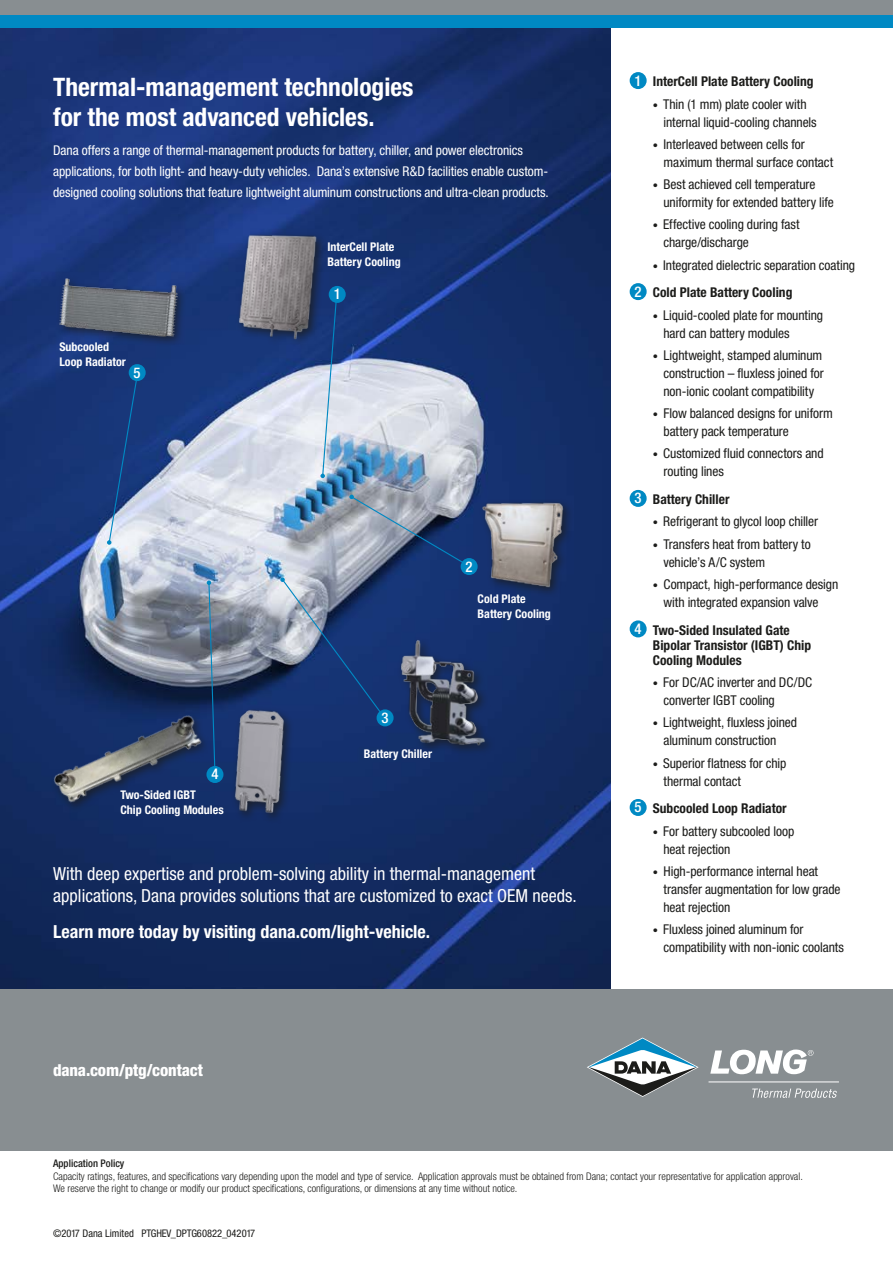
<style>
.page{position:relative;width:893px;height:1263px;background:#fff}
.page>*{position:absolute;margin:0;border:0;box-sizing:border-box;transform-origin:0 0}
.t1{font:700 condensed 25.5px/30px "Helvetica Neue";color:#fff}
.t2{font:condensed 18px/22.5px "Helvetica Neue";color:#fff}
.t3{font:700 condensed 18px "Helvetica Neue";color:#fff}
.t4{font:800 condensed 16.5px "Helvetica Neue";letter-spacing:-.01em;color:#fff}
.t5{font:500 condensed 14.7px "Helvetica Neue";color:#fff}
.t6{font:condensed 13.5px/18px "Helvetica Neue";letter-spacing:-.005em;color:#1c1c1a}
.t7{font:condensed 13.5px/21px "Helvetica Neue";letter-spacing:-.005em;color:#fff}
.t8{font:700 condensed 13.5px/15px "Helvetica Neue";color:#1c1c1a}
.t9{font:700 condensed 12px/15px "Helvetica Neue";color:#fff}
.t10{font:300 condensed 10.5px/12.6px "Helvetica Neue";color:#1c1c1a}
.t11{font:condensed 10.5px "Helvetica Neue";color:#1c1c1a}
.t12{font:500 condensed 10.5px "Helvetica Neue";color:#1c1c1a}
.s1{font-size:10.5px}
.s2{font-weight:700}
</style>
<div class="page">
<img style="left:0;top:28px;width:610px;height:961px">
<div style="left:0;top:989px;width:893px;height:161px;background:#888e91"></div>
<div style="left:0;top:0;width:893px;height:17px;background:#888e91"></div>
<div style="left:0;top:15px;width:893px;height:13px;background:#0089c3"></div>
<hr style="left:708px;top:1081px;width:131px;height:1px;background:#fff">
<svg style="left:710px;top:1049px;width:103px;height:25px"></svg>
<svg style="left:587px;top:1037px;width:112px;height:60px"></svg>
<svg style="left:752px;top:1088px;width:85px;height:10px"></svg>
<img style="left:45px;top:257px;width:148px;height:97px">
<img style="left:207px;top:694px;width:106px;height:138px">
<img style="left:471px;top:489px;width:103px;height:110px">
<img style="left:224px;top:222px;width:104px;height:132px">
<img style="left:387px;top:630px;width:119px;height:131px">
<img style="left:40px;top:703px;width:178px;height:118px">
<svg style="left:280px;top:577px;width:106px;height:142px;background:#3f5787"></svg>
<svg style="left:207px;top:580px;width:9px;height:190px;background:#466589"></svg>
<svg style="left:349px;top:495px;width:121px;height:72px;background:#6e7d99"></svg>
<svg style="left:320px;top:293px;width:18px;height:185px;background:#809bbe"></svg>
<svg style="left:107px;top:372px;width:32px;height:173px;background:#425f95"></svg>
<div style="left:129px;top:364px;width:17px;height:17px;background:#0089c3;border-radius:50%"></div>
<div style="left:329px;top:286px;width:17px;height:17px;background:#0089c3;border-radius:50%"></div>
<div style="left:461px;top:558px;width:17px;height:17px;background:#0089c3;border-radius:50%"></div>
<div style="left:377px;top:709px;width:17px;height:17px;background:#0089c3;border-radius:50%"></div>
<div style="left:206px;top:766px;width:17px;height:17px;background:#0089c3;border-radius:50%"></div>
<div style="left:630px;top:72px;width:17px;height:17px;background:#0089c3;border-radius:50%"></div>
<div style="left:630px;top:283px;width:17px;height:17px;background:#0089c3;border-radius:50%"></div>
<div style="left:630px;top:490px;width:17px;height:17px;background:#0089c3;border-radius:50%"></div>
<div style="left:630px;top:620px;width:17px;height:17px;background:#0089c3;border-radius:50%"></div>
<div style="left:630px;top:799px;width:17px;height:17px;background:#0089c3;border-radius:50%"></div>
<h1 class="t1" style="left:53px;top:71px;width:362px">Thermal-management technologies for the most advanced vehicles.</h1>
<p class="t7" style="left:53px;top:140px;width:497px">Dana offers a range of thermal-management products for battery, chiller, and power electronics applications, for both light- and heavy-duty vehicles. Dana’s extensive R&amp;D facilities enable custom&shy;designed cooling solutions that feature lightweight aluminum constructions and ultra-clean products.</p>
<p class="t9" style="left:327px;top:239px;width:75px">InterCell Plate<br>Battery Cooling</p>
<p class="t9" style="left:59px;top:339px;width:68px">Subcooled<br>Loop Radiator</p>
<p class="t5" style="left:134px;top:364px;width:9px">5</p>
<p class="t5" style="left:211px;top:765px;width:9px">4</p>
<p class="t9" style="left:121px;top:787px;width:105px">Two-Sided IGBT<br>Chip Cooling Modules</p>
<p class="t5" style="left:334px;top:285px;width:9px">1</p>
<p class="t5" style="left:466px;top:557px;width:9px">2</p>
<p class="t9" style="left:478px;top:591px;width:75px">Cold Plate<br>Battery Cooling</p>
<p class="t5" style="left:382px;top:709px;width:9px">3</p>
<p class="t9" style="left:364px;top:746px;width:70px">Battery Chiller</p>
<h2 class="t2" style="left:53px;top:862px;width:525px">With deep expertise and problem-solving ability in thermal-management applications, Dana provides solutions that are customized to exact OEM needs.</h2>
<h2 class="t3" style="left:53px;top:920px;width:378px">Learn more today by visiting dana.com/light-vehicle.</h2>
<p class="t4" style="left:53px;top:1060px;width:151px">dana.com/ptg/contact</p>
<p class="t5" style="left:635px;top:72px;width:9px">1</p>
<p class="t5" style="left:635px;top:283px;width:9px">2</p>
<p class="t5" style="left:635px;top:489px;width:9px">3</p>
<p class="t5" style="left:635px;top:620px;width:9px">4</p>
<p class="t5" style="left:635px;top:798px;width:9px">5</p>
<p class="t8" style="left:653px;top:74px;width:162px">InterCell Plate Battery Cooling</p>
<p class="t6" style="left:663px;top:95px;width:155px;text-indent:-11px"><span class="s1">•</span> Thin (1 mm) plate cooler with internal liquid-cooling channels</p>
<p class="t6" style="left:663px;top:135px;width:171px;text-indent:-11px"><span class="s1">•</span> Interleaved between cells for maximum thermal surface contact</p>
<p class="t6" style="left:663px;top:175px;width:172px;text-indent:-11px"><span class="s1">•</span> Best achieved cell temperature uniformity for extended battery life</p>
<p class="t6" style="left:663px;top:216px;width:138px;text-indent:-11px"><span class="s1">•</span> Effective cooling during fast charge/discharge</p>
<p class="t6" style="left:653px;top:251px;width:204px;line-height:27.8px"><span class="s1">•</span> Integrated dielectric separation coating<br><span class="s2">Cold Plate Battery Cooling</span></p>
<p class="t6" style="left:663px;top:306px;width:161px;text-indent:-11px"><span class="s1">•</span> Liquid-cooled plate for mounting hard can battery modules</p>
<p class="t6" style="left:663px;top:346px;width:162px;text-align:justify;text-indent:-11px"><span class="s1">•</span> Lightweight, stamped aluminum construction – fluxless joined for non-ionic coolant compatibility</p>
<p class="t6" style="left:663px;top:404px;width:171px;text-indent:-11px"><span class="s1">•</span> Flow balanced designs for uniform battery pack temperature</p>
<p class="t6" style="left:663px;top:445px;width:162px;text-indent:-11px"><span class="s1">•</span> Customized fluid connectors and routing lines</p>
<p class="t8" style="left:653px;top:492px;width:78px">Battery Chiller</p>
<p class="t6" style="left:653px;top:513px;width:167px"><span class="s1">•</span> Refrigerant to glycol loop chiller</p>
<p class="t6" style="left:663px;top:535px;width:149px;text-indent:-11px"><span class="s1">•</span> Transfers heat from battery to vehicle’s A/C system</p>
<p class="t6" style="left:663px;top:575px;width:176px;text-indent:-11px"><span class="s1">•</span> Compact, high-performance design with integrated expansion valve</p>
<p class="t8" style="left:653px;top:622px;width:160px">Two-Sided Insulated Gate<br>Bipolar Transistor (IGBT) Chip<br>Cooling Modules</p>
<p class="t6" style="left:663px;top:673px;width:150px;text-indent:-11px"><span class="s1">•</span> For DC/AC inverter and DC/DC converter IGBT cooling</p>
<p class="t6" style="left:663px;top:713px;width:135px;text-indent:-11px"><span class="s1">•</span> Lightweight, fluxless joined aluminum construction</p>
<p class="t6" style="left:663px;top:754px;width:124px;text-indent:-11px"><span class="s1">•</span> Superior flatness for chip thermal contact</p>
<p class="t8" style="left:653px;top:801px;width:135px">Subcooled Loop Radiator</p>
<p class="t6" style="left:663px;top:822px;width:132px;text-indent:-11px"><span class="s1">•</span> For battery subcooled loop heat rejection</p>
<p class="t6" style="left:663px;top:862px;width:179px;text-indent:-11px"><span class="s1">•</span> High-performance internal heat transfer augmentation for low grade heat rejection</p>
<p class="t6" style="left:663px;top:920px;width:182px;text-indent:-11px"><span class="s1">•</span> Fluxless joined aluminum for compatibility with non-ionic coolants</p>
<p class="t12" style="left:53px;top:1157px;width:73px">Application Policy</p>
<p class="t10" style="left:53px;top:1170px;width:751px">Capacity ratings, features, and specifications vary depending upon the model and type of service. Application approvals must be obtained from Dana; contact your representative for application approval.<br>We reserve the right to change or modify our product specifications, configurations, or dimensions at any time without notice.</p>
<p class="t11" style="left:53px;top:1227px;width:203px">©2017 Dana Limited PTGHEV_DPTG60822_042017</p>
</div>
